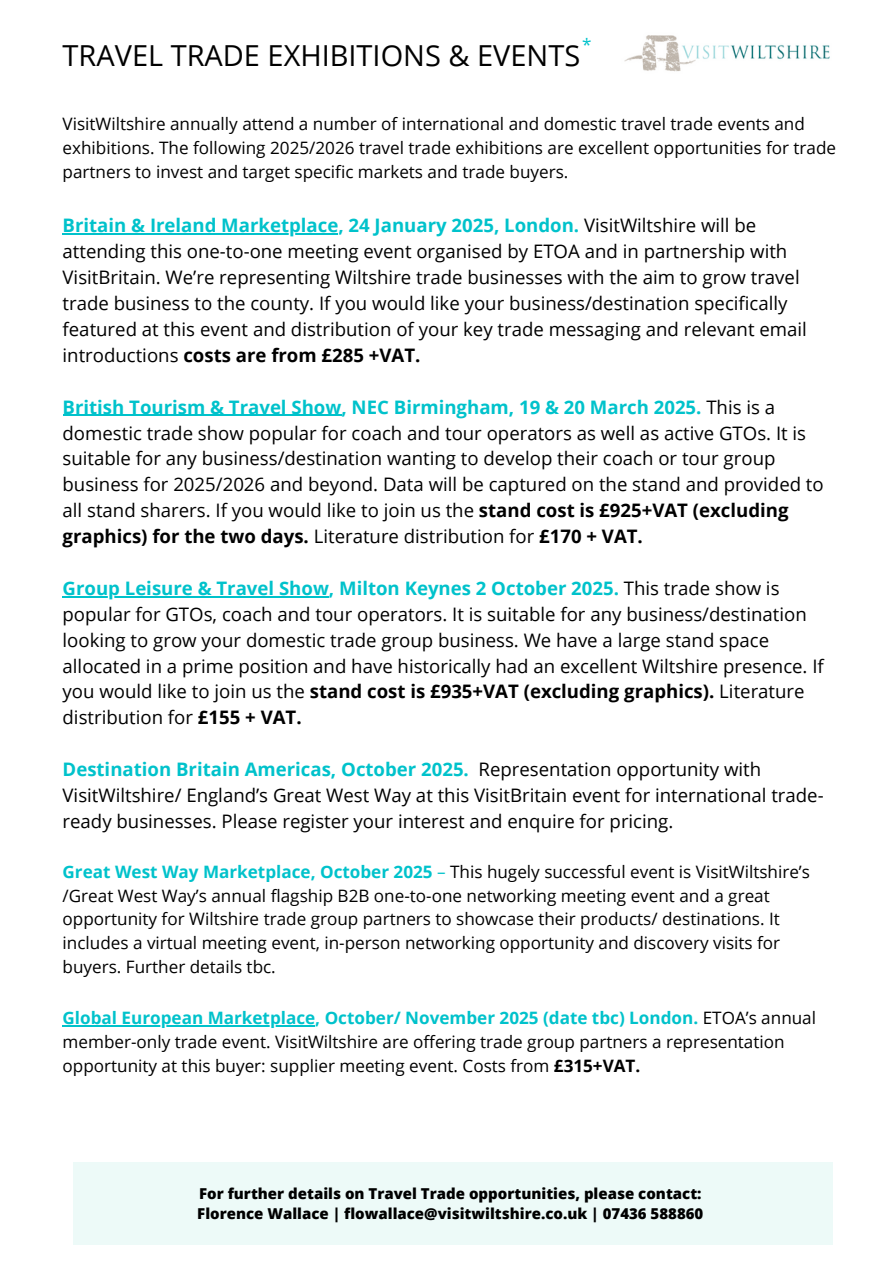
<style>
.page{position:relative;width:894px;height:1264px;background:#fff}
.page>*{position:absolute;margin:0;border:0;box-sizing:border-box;transform-origin:0 0}
.t1{font:28.95px "Open Sans";color:#000}
.t2{font:18.6px/25.8px "Open Sans";color:#000}
.t3{font:17.1px/23.7px "Open Sans";color:#000}
.t4{font:17.1px "Open Sans";color:#00c2cb}
.t5{font:800 15px "Open Sans";color:#000}
.s1{font-weight:700;color:#00c2cb}
.s2{font-weight:700}
.s3{color:#00c2cb}
</style>
<div class="page">
<div style="left:73px;top:1162px;width:759px;height:82px;background:#edfaf8"></div>
<hr style="left:63px;top:233px;width:275px;height:2px;background:#00c2cb">
<hr style="left:63px;top:415px;width:278px;height:1px;background:#00c2cb">
<hr style="left:63px;top:596px;width:266px;height:1px;background:#00c2cb">
<img style="left:624px;top:35px;width:206px;height:37px">
<hr style="left:63px;top:1025px;width:252px;height:1px;background:#00c2cb">
<h1 class="t4" style="left:582px;top:32px;width:11px">*</h1>
<h2 class="t1" style="left:63px;top:35px;width:519px">TRAVEL TRADE EXHIBITIONS &amp; EVENTS</h2>
<h2 class="t3" style="left:63px;top:112px;width:774px">VisitWiltshire annually attend a number of international and domestic travel trade events and exhibitions. The following 2025/2026 travel trade exhibitions are excellent opportunities for trade partners to invest and target specific markets and trade buyers.</h2>
<h2 class="t2" style="left:63px;top:212px;width:745px"><span class="s1">Britain &amp; Ireland Marketplace, 24 January 2025, London.</span> VisitWiltshire will be attending this one-to-one meeting event organised by ETOA and in partnership with VisitBritain. We’re representing Wiltshire trade businesses with the aim to grow travel trade business to the county. If you would like your business/destination specifically featured at this event and distribution of your key trade messaging and relevant email introductions <span class="s2">costs are from £285 +VAT.</span></h2>
<h2 class="t2" style="left:63px;top:393px;width:762px"><span class="s1">British Tourism &amp; Travel Show, NEC Birmingham, 19 &amp; 20 March 2025.</span> This is a domestic trade show popular for coach and tour operators as well as active GTOs. It is suitable for any business/destination wanting to develop their coach or tour group business for 2025/2026 and beyond. Data will be captured on the stand and provided to all stand sharers. If you would like to join us the <span class="s2">stand cost is £925+VAT (excluding graphics) for the two days.</span> Literature distribution for <span class="s2">£170 + VAT.</span></h2>
<h2 class="t2" style="left:63px;top:574px;width:762px"><span class="s1">Group Leisure &amp; Travel Show, Milton Keynes 2 October 2025.</span> This trade show is popular for GTOs, coach and tour operators. It is suitable for any business/destination looking to grow your domestic trade group business. We have a large stand space allocated in a prime position and have historically had an excellent Wiltshire presence. If you would like to join us the <span class="s2">stand cost is £935+VAT (excluding graphics).</span> Literature distribution for <span class="s2">£155 + VAT.</span></h2>
<h2 class="t2" style="left:63px;top:756px;width:762px"><span class="s1">Destination Britain Americas, October 2025.</span> Representation opportunity with<br>VisitWiltshire/ England’s Great West Way at this VisitBritain event for international trade-</h2>
<h2 class="t2" style="left:63px;top:807px;width:612px">ready businesses. Please register your interest and enquire for pricing.</h2>
<p class="t3" style="left:63px;top:859px;width:748px"><span class="s1">Great West Way Marketplace, October 2025</span> <span class="s3">–</span> This hugely successful event is VisitWiltshire’s /Great West Way’s annual flagship B2B one-to-one networking meeting event and a great opportunity for Wiltshire trade group partners to showcase their products/ destinations. It includes a virtual meeting event, in-person networking opportunity and discovery visits for buyers. Further details tbc.</p>
<p class="t3" style="left:63px;top:1005px;width:754px"><span class="s1">Global European Marketplace, October/ November 2025 (date tbc) London.</span> ETOA’s annual member-only trade event. VisitWiltshire are offering trade group partners a representation opportunity at this buyer: supplier meeting event. Costs from <span class="s2">£315+VAT.</span></p>
<p class="t5" style="left:199px;top:1183px;width:504px">For further details on Travel Trade opportunities, please contact:</p>
<p class="t5" style="left:197px;top:1203px;width:507px">Florence Wallace | flowallace@visitwiltshire.co.uk | 07436 588860</p>
</div>
